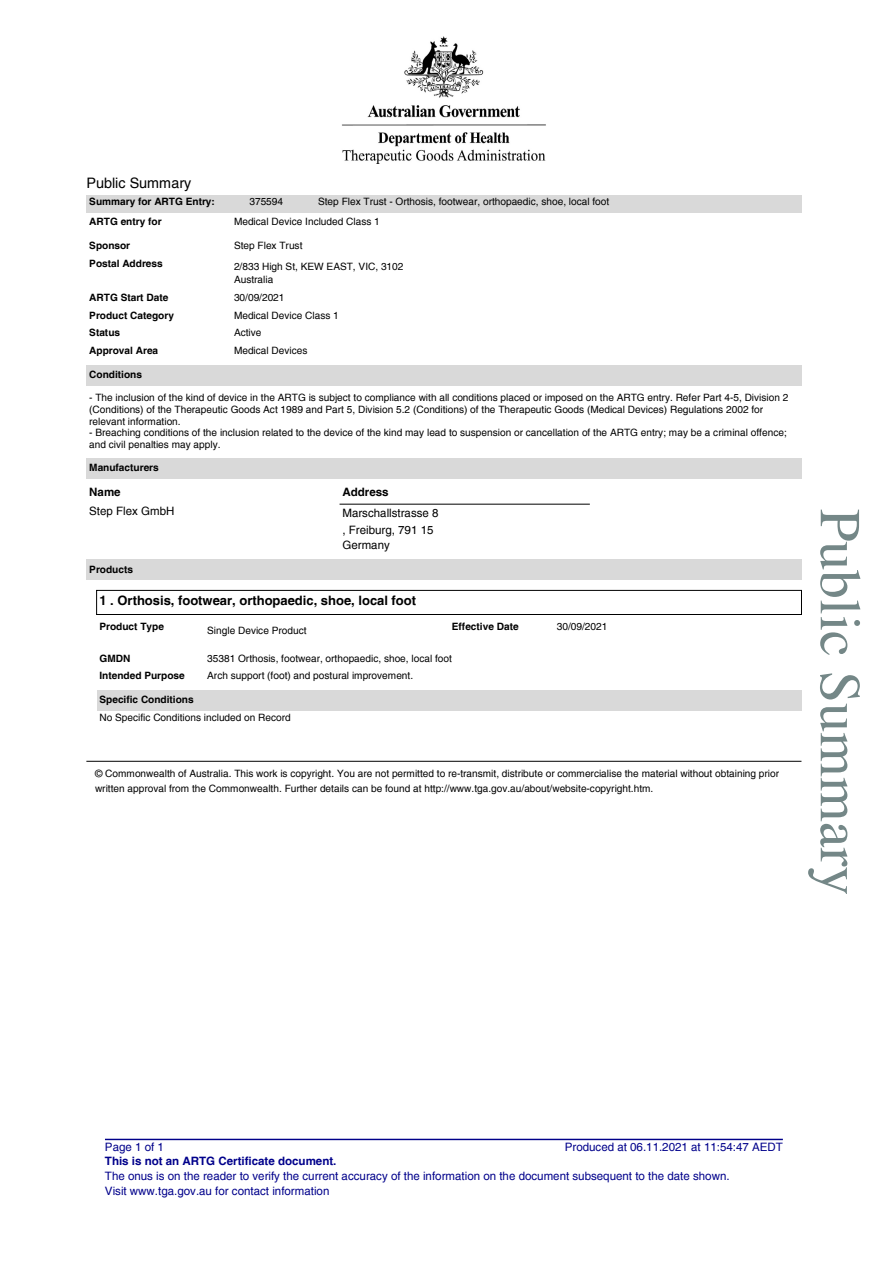
<style>
.page{position:relative;width:893px;height:1263px;background:#fff}
.page>*{position:absolute;margin:0;border:0;box-sizing:border-box;transform-origin:0 0}
.t1{font:57.75px "Times";color:#748787}
.t2{font:14.4px "Helvetica";color:#000}
.t3{font:700 13.05px "Helvetica";color:#000}
.t4{font:11.55px/15.8px "Helvetica";color:#00008b}
.t5{font:11.55px/16.6px "Helvetica";color:#000}
.t6{font:700 11.55px "Helvetica";color:#000}
.t7{font:10.05px/11.7px "Helvetica";color:#000}
.t8{font:700 10.05px "Helvetica";color:#000}
.s1{font-weight:700}
</style>
<div class="page">
<div style="left:86px;top:195px;width:158px;height:17px;background:#d9d9d9"></div>
<div style="left:244px;top:195px;width:71px;height:17px;background:#d9d9d9"></div>
<div style="left:315px;top:195px;width:486px;height:17px;background:#d9d9d9"></div>
<div style="left:86px;top:365px;width:715px;height:20px;background:#d9d9d9"></div>
<div style="left:86px;top:458px;width:715px;height:21px;background:#d9d9d9"></div>
<hr style="left:340px;top:504px;width:250px;height:1px;background:#000">
<div style="left:86px;top:559px;width:715px;height:21px;background:#d9d9d9"></div>
<div style="left:97px;top:590px;width:704px;height:24px;border:1px solid #000"></div>
<div style="left:97px;top:690px;width:704px;height:20px;background:#d9d9d9"></div>
<hr style="left:86px;top:761px;width:715px;height:1px;background:#000">
<img style="left:342px;top:36px;width:204px;height:127px">
<hr style="left:105px;top:1139px;width:678px;height:1px;background:#00008a">
<p class="t2" style="left:86px;top:175px;width:106px">Public Summary</p>
<p class="t8" style="left:89px;top:195px;width:127px">Summary for ARTG Entry:</p>
<p class="t7" style="left:249px;top:195px;width:35px">375594</p>
<p class="t7" style="left:318px;top:195px;width:293px">Step Flex Trust - Orthosis, footwear, orthopaedic, shoe, local foot</p>
<p class="t8" style="left:89px;top:216px;width:74px">ARTG entry for</p>
<p class="t7" style="left:234px;top:216px;width:147px">Medical Device Included Class 1</p>
<p class="t8" style="left:89px;top:239px;width:42px">Sponsor</p>
<p class="t7" style="left:234px;top:240px;width:70px">Step Flex Trust</p>
<p class="t8" style="left:89px;top:257px;width:75px">Postal Address</p>
<p class="t7" style="left:234px;top:260px;width:171px;line-height:13.5px">2/833 High St, KEW EAST, VIC, 3102<br>Australia</p>
<p class="t8" style="left:89px;top:291px;width:81px">ARTG Start Date</p>
<p class="t7" style="left:234px;top:292px;width:52px">30/09/2021</p>
<p class="t8" style="left:89px;top:309px;width:86px">Product Category</p>
<p class="t7" style="left:234px;top:309px;width:106px">Medical Device Class 1</p>
<p class="t8" style="left:89px;top:327px;width:32px">Status</p>
<p class="t7" style="left:234px;top:327px;width:29px">Active</p>
<p class="t8" style="left:89px;top:344px;width:71px">Approval Area</p>
<p class="t7" style="left:234px;top:345px;width:75px">Medical Devices</p>
<p class="t8" style="left:89px;top:368px;width:54px">Conditions</p>
<p class="t7" style="left:89px;top:392px;width:701px">- The inclusion of the kind of device in the ARTG is subject to compliance with all conditions placed or imposed on the ARTG entry. Refer Part 4-5, Division 2 (Conditions) of the Therapeutic Goods Act 1989 and Part 5, Division 5.2 (Conditions) of the Therapeutic Goods (Medical Devices) Regulations 2002 for relevant information.</p>
<p class="t7" style="left:89px;top:427px;width:699px">- Breaching conditions of the inclusion related to the device of the kind may lead to suspension or cancellation of the ARTG entry; may be a criminal offence; and civil penalties may apply.</p>
<p class="t8" style="left:89px;top:461px;width:71px">Manufacturers</p>
<p class="t6" style="left:89px;top:485px;width:33px">Name</p>
<p class="t6" style="left:342px;top:485px;width:48px">Address</p>
<p class="t5" style="left:89px;top:503px;width:87px">Step Flex GmbH</p>
<p class="t5" style="left:342px;top:505px;width:98px">Marschallstrasse 8 , Freiburg, 791 15</p>
<p class="t5" style="left:342px;top:536px;width:49px">Germany</p>
<p class="t8" style="left:89px;top:563px;width:45px">Products</p>
<p class="t3" style="left:99px;top:593px;width:318px">1 . Orthosis, footwear, orthopaedic, shoe, local foot</p>
<p class="t8" style="left:99px;top:621px;width:66px">Product Type</p>
<p class="t7" style="left:207px;top:624px;width:101px">Single Device Product</p>
<p class="t8" style="left:452px;top:621px;width:68px">Effective Date</p>
<p class="t7" style="left:557px;top:621px;width:52px">30/09/2021</p>
<p class="t8" style="left:99px;top:652px;width:32px">GMDN</p>
<p class="t7" style="left:207px;top:652px;width:246px">35381 Orthosis, footwear, orthopaedic, shoe, local foot</p>
<p class="t8" style="left:99px;top:669px;width:87px">Intended Purpose</p>
<p class="t7" style="left:207px;top:670px;width:207px">Arch support (foot) and postural improvement.</p>
<p class="t7" style="left:99px;top:690px;width:193px;line-height:17.9px"><span class="s1">Specific Conditions<br></span>No Specific Conditions included on Record</p>
<p class="t7" style="left:95px;top:766px;width:686px;line-height:14.9px">© Commonwealth of Australia. This work is copyright. You are not permitted to re-transmit, distribute or commercialise the material without obtaining prior written approval from the Commonwealth. Further details can be found at http://www.tga.gov.au/about/website-copyright.htm.</p>
<p class="t1" style="left:874px;top:509px;width:388px;rotate:90deg">Public Summary</p>
<p class="t4" style="left:105px;top:1139px;width:61px">Page 1 of 1</p>
<p class="t4" style="left:565px;top:1139px;width:220px">Produced at 06.11.2021 at 11:54:47 AEDT</p>
<p class="t4" style="left:105px;top:1153px;width:626px"><span class="s1">This is not an ARTG Certificate document.<br></span>The onus is on the reader to verify the current accuracy of the information on the document subsequent to the date shown.</p>
<p class="t4" style="left:105px;top:1183px;width:226px">Visit www.tga.gov.au for contact information</p>
</div>
